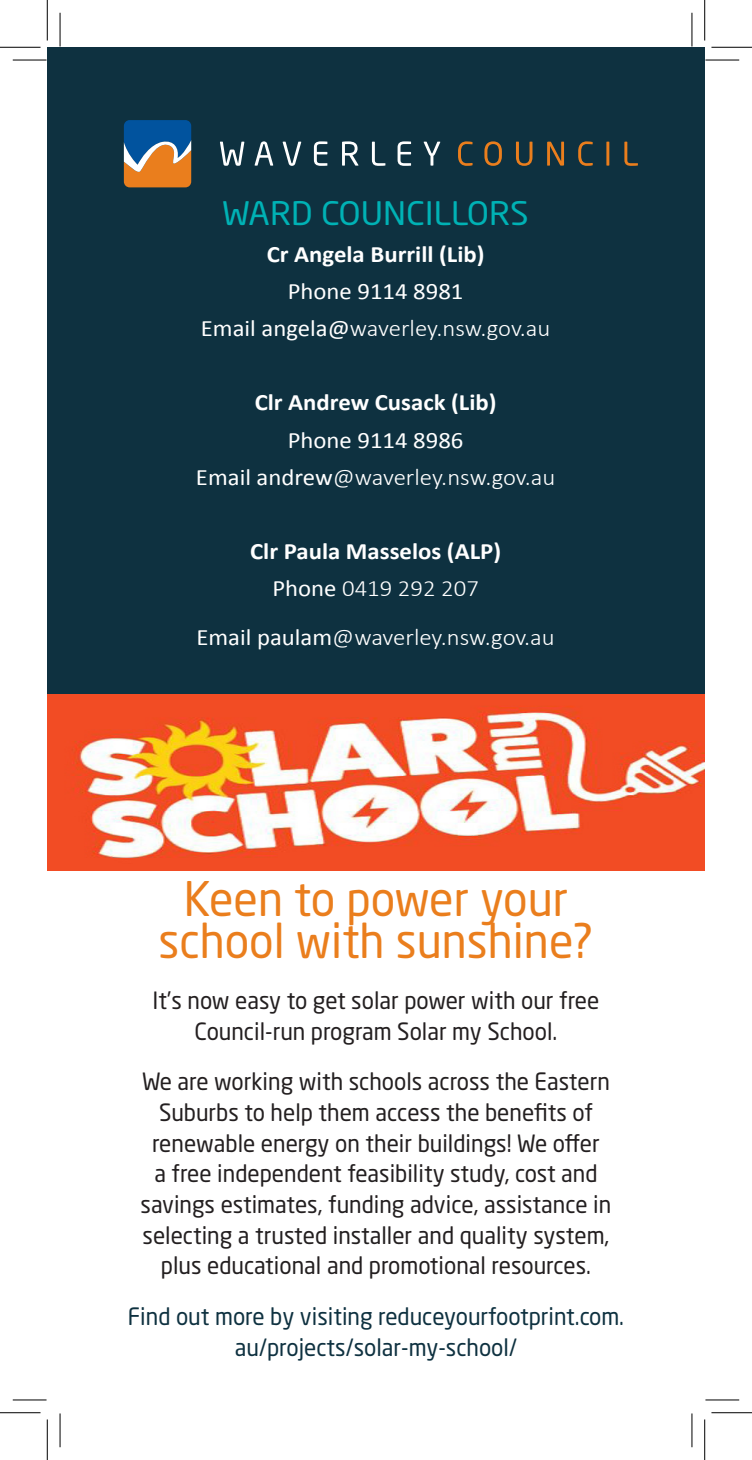
<style>
.page{position:relative;width:752px;height:1460px;background:#fff}
.page>*{position:absolute;margin:0;border:0;box-sizing:border-box;transform-origin:0 0}
.Body{font:47.02px/42.3px "Neo Sans Std";color:#ea7e1d;text-align:center;scale:.95 1}
.Body-2{font:31.95px "Neo Sans Std";color:#00b2b5;scale:1.05 1}
.Body-3{font:23.62px/30.6px "Neo Sans Std";color:#231f20;text-align:center;scale:.95 1}
.Body-4{font:23.62px/30.6px "Neo Sans Std";color:#0e3140;text-align:center;scale:.95 1}
.Body-5{font:300 23.4px "Calibri";color:#fff;scale:1.05 1}
.Body-6{font:700 23.4px "Calibri";color:#fff;scale:1.05 1}
.Body-7{font:23.4px "Calibri";color:#fff;scale:1.05 1}
.s1{font-weight:400}
</style>
<div class="page">
<div style="left:47px;top:47px;width:657px;height:664px;background:#0e3140"></div>
<svg style="left:220px;top:142px;width:24px;height:24px"></svg>
<svg style="left:254px;top:141px;width:19px;height:25px"></svg>
<svg style="left:282px;top:142px;width:19px;height:24px"></svg>
<svg style="left:314px;top:141px;width:13px;height:25px"></svg>
<svg style="left:342px;top:141px;width:16px;height:25px"></svg>
<svg style="left:372px;top:142px;width:13px;height:24px"></svg>
<svg style="left:397px;top:141px;width:14px;height:25px"></svg>
<svg style="left:423px;top:142px;width:17px;height:24px"></svg>
<svg style="left:458px;top:141px;width:14px;height:25px"></svg>
<svg style="left:484px;top:141px;width:18px;height:25px"></svg>
<svg style="left:516px;top:142px;width:16px;height:24px"></svg>
<svg style="left:547px;top:142px;width:17px;height:24px"></svg>
<svg style="left:578px;top:141px;width:14px;height:25px"></svg>
<hr style="left:606px;top:142px;width:3px;height:24px;background:#ea7e1d">
<svg style="left:624px;top:142px;width:13px;height:24px"></svg>
<svg style="left:124px;top:120px;width:67px;height:67px"></svg>
<img style="left:47px;top:694px;width:657px;height:176px">
<hr style="left:13px;top:60px;width:34px;height:1px;background:#000">
<hr style="left:705px;top:60px;width:34px;height:1px;background:#000">
<hr style="left:13px;top:1399px;width:34px;height:1px;background:#000">
<hr style="left:705px;top:1399px;width:34px;height:1px;background:#000">
<hr style="left:60px;top:13px;width:1px;height:34px;background:#000">
<hr style="left:60px;top:1413px;width:1px;height:34px;background:#000">
<hr style="left:691px;top:13px;width:1px;height:34px;background:#000">
<hr style="left:691px;top:1413px;width:1px;height:34px;background:#000">
<hr style="left:0;top:47px;width:40px;height:1px;background:#000">
<hr style="left:711px;top:47px;width:40px;height:1px;background:#000">
<hr style="left:0;top:1412px;width:40px;height:1px;background:#000">
<hr style="left:711px;top:1412px;width:40px;height:1px;background:#000">
<hr style="left:47px;top:0;width:1px;height:40px;background:#000">
<hr style="left:47px;top:1419px;width:1px;height:40px;background:#000">
<hr style="left:704px;top:0;width:1px;height:40px;background:#000">
<hr style="left:704px;top:1419px;width:1px;height:40px;background:#000">
<p class="Body-2" style="left:222px;top:193px;width:293px">WARD COUNCILLORS</p>
<p class="Body-6" style="left:267px;top:239px;width:209px">Cr Angela Burrill (Lib)</p>
<p class="Body-7" style="left:287px;top:277px;width:169px">Phone 9114 8981</p>
<p class="Body-5" style="left:201px;top:314px;width:334px"><span class="s1">Email angela@</span>waverley.nsw.gov.au</p>
<p class="Body-6" style="left:255px;top:388px;width:232px">Clr Andrew Cusack (Lib)</p>
<p class="Body-7" style="left:287px;top:425px;width:169px">Phone 9114 8986</p>
<p class="Body-5" style="left:196px;top:462px;width:343px"><span class="s1">Email andrew</span>@waverley.nsw.gov.au</p>
<p class="Body-6" style="left:250px;top:536px;width:240px">Clr Paula Masselos (ALP)</p>
<p class="Body-5" style="left:272px;top:574px;width:198px"><span class="s1">Phone</span> 0419 292 207</p>
<p class="Body-5" style="left:196px;top:622px;width:343px"><span class="s1">Email paulam</span>@waverley.nsw.gov.au</p>
<p class="Body" style="left:158px;top:877px;width:459px">Keen to power your school with sunshine?</p>
<p class="Body-3" style="left:153px;top:984px;width:471px">It’s now easy to get solar power with our free<br>Council-run program Solar my School.</p>
<p class="Body-3" style="left:141px;top:1066px;width:497px">We are working with schools across the Eastern Suburbs to help them access the benefits of renewable energy on their buildings! We offer<br>a free independent feasibility study, cost and savings estimates, funding advice, assistance in selecting a trusted installer and quality system, plus educational and promotional resources.</p>
<p class="Body-4" style="left:128px;top:1300px;width:523px">Find out more by visiting reduceyourfootprint.com. au/projects/solar-my-school/</p>
</div>
